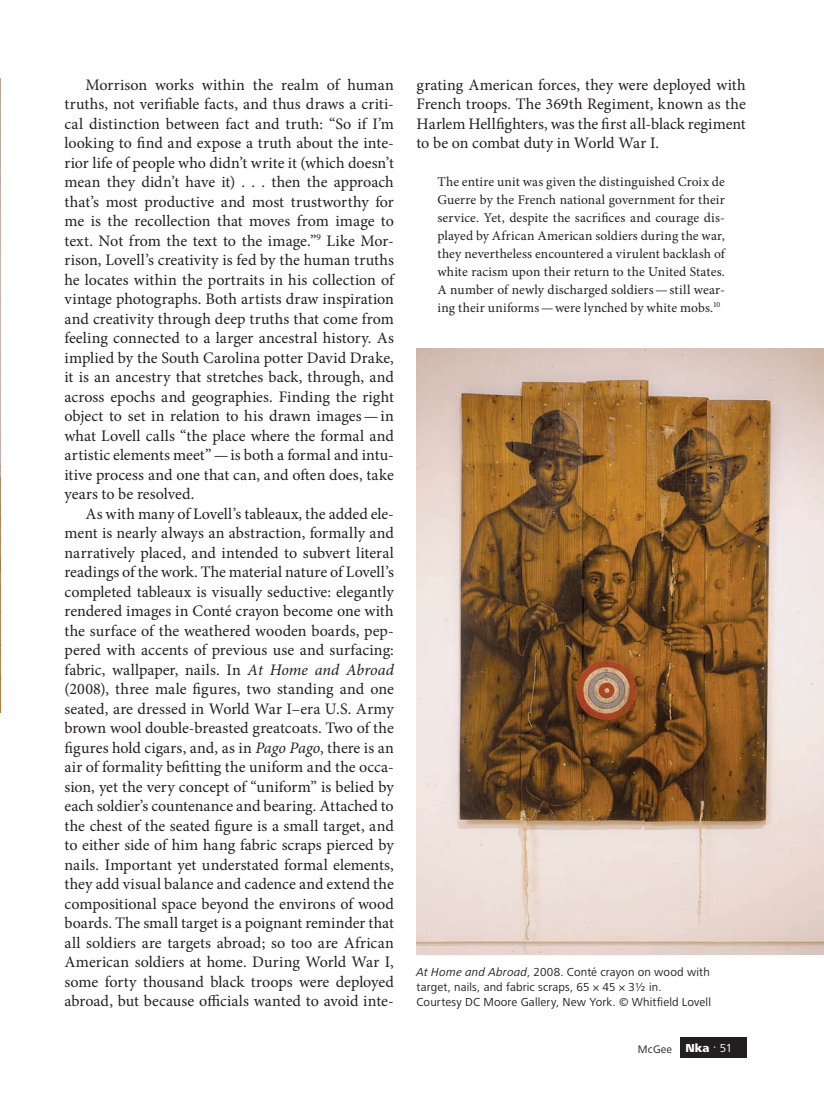
<style>
.page{position:relative;width:824px;height:1107px;background:#fff}
.page>*{position:absolute;margin:0;border:0;box-sizing:border-box;transform-origin:0 0}
.t1{font:16.05px/19.5px "Minion Pro";color:#231f20;text-align:justify}
.t2{font:13.5px/18px "Minion Pro";letter-spacing:.01em;color:#231f20;text-align:justify}
.t3{font:12px/15px "Frutiger Next LT";letter-spacing:.01em;color:#231f20}
.t4{font:11.25px "Frutiger Next LT";letter-spacing:.02em;color:#231f20}
.s1{font-style:italic}
.s2{font-weight:800;font-size:12px;color:#fff}
.s3{font-size:12px;color:#fff}
</style>
<div class="page">
<div style="left:680px;top:1037px;width:66px;height:21px;background:#231f20"></div>
<img style="left:0;top:78px;width:1px;height:635px">
<img style="left:416px;top:349px;width:408px;height:606px">
<p class="t1" style="left:64px;top:75px;width:331px;text-indent:21px">Morrison works within the realm of human truths, not verifiable facts, and thus draws a criti&shy;cal distinction between fact and truth: “So if I’m looking to find and expose a truth about the inte&shy;rior life of people who didn’t write it (which doesn’t mean they didn’t have it) . . . then the approach that’s most productive and most trustworthy for me is the recollection that moves from image to text. Not from the text to the image.”<sup>9</sup> Like Mor&shy;rison, Lovell’s creativity is fed by the human truths he locates within the portraits in his collection of vintage photographs. Both artists draw inspiration and creativity through deep truths that come from feeling connected to a larger ancestral history. As implied by the South Carolina potter David Drake, it is an ancestry that stretches back, through, and across epochs and geographies. Finding the right object to set in relation to his drawn images—in what Lovell calls “the place where the formal and artistic elements meet”—is both a formal and intu&shy;itive process and one that can, and often does, take years to be resolved.</p>
<p class="t1" style="left:64px;top:504px;width:331px;text-indent:21px">As with many of Lovell’s tableaux, the added ele&shy;ment is nearly always an abstraction, formally and narratively placed, and intended to subvert literal readings of the work. The material nature of Lovell’s completed tableaux is visually seductive: elegantly rendered images in Conté crayon become one with the surface of the weathered wooden boards, pep&shy;pered with accents of previous use and surfacing: fabric, wallpaper, nails. In <span class="s1">At Home and Abroad </span>(2008), three male figures, two standing and one seated, are dressed in World War I–era U.S. Army brown wool double-breasted greatcoats. Two of the figures hold cigars, and, as in <span class="s1">Pago Pago</span>, there is an air of formality befitting the uniform and the occa&shy;sion, yet the very concept of “uniform” is belied by each soldier’s countenance and bearing. Attached to the chest of the seated figure is a small target, and to either side of him hang fabric scraps pierced by nails. Important yet understated formal elements, they add visual balance and cadence and extend the compositional space beyond the environs of wood boards. The small target is a poignant reminder that all soldiers are targets abroad; so too are African American soldiers at home. During World War I, some forty thousand black troops were deployed abroad, but because officials wanted to avoid inte-</p>
<p class="t1" style="left:416px;top:75px;width:331px">grating American forces, they were deployed with French troops. The 369th Regiment, known as the Harlem Hellfighters, was the first all-black regiment to be on combat duty in World War I.</p>
<p class="t2" style="left:437px;top:172px;width:289px">The entire unit was given the distinguished Croix de Guerre by the French national government for their service. Yet, despite the sacrifices and courage dis&shy;played by African American soldiers during the war, they nevertheless encountered a virulent backlash of white racism upon their return to the United States.<br>A number of newly discharged soldiers—still wear&shy;ing their uniforms—were lynched by white mobs.<sup>10</sup></p>
<p class="t3" style="left:416px;top:964px;width:296px"><span class="s1">At Home and Abroad</span>, 2008. Conté crayon on wood with target, nails, and fabric scraps, 65 × 45 × 3½ in.<br>Courtesy DC Moore Gallery, New York. © Whitfield Lovell</p>
<p class="t4" style="left:638px;top:1043px;width:96px">McGee <span class="s2">Nka</span> <sup>•</sup> <span class="s3">51</span></p>
</div>
